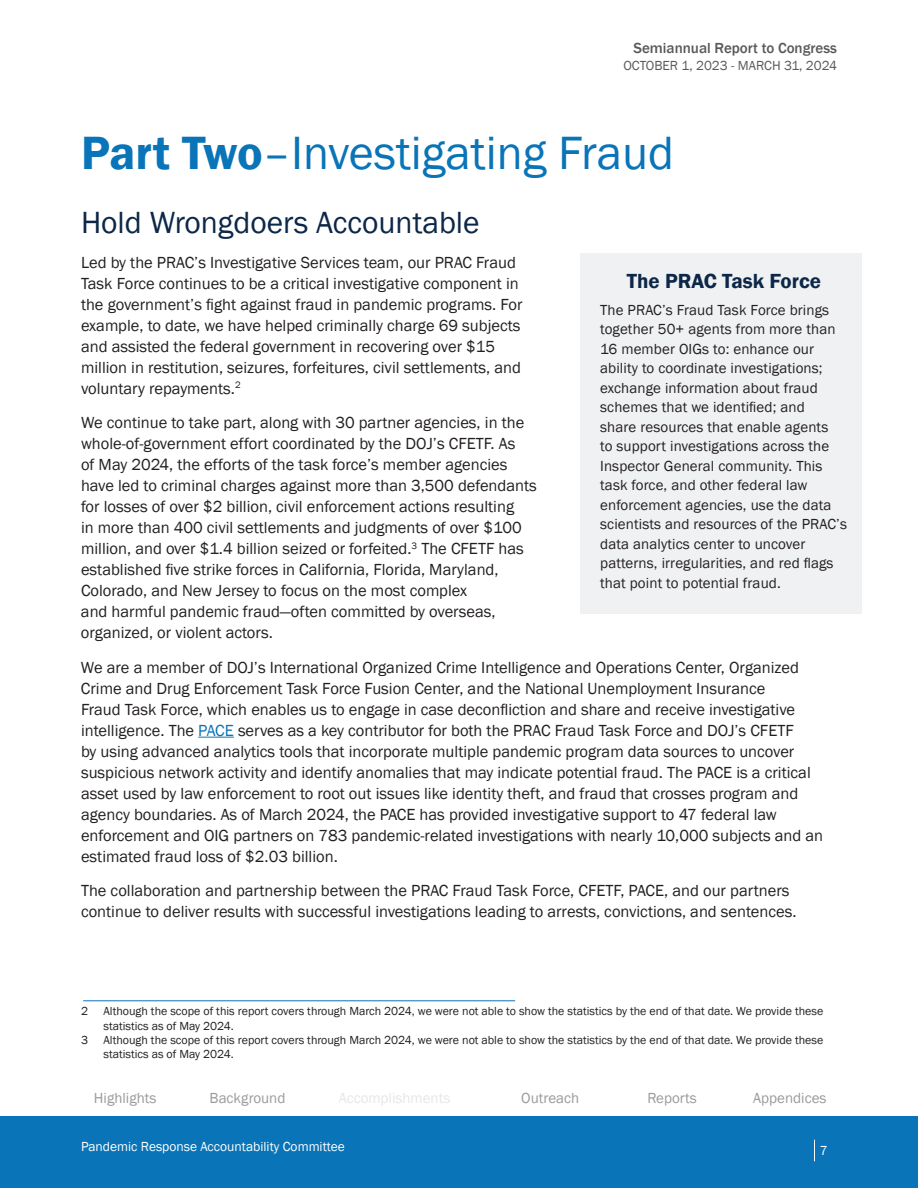
<style>
.page{position:relative;width:918px;height:1188px;background:#fff}
.page>*{position:absolute;margin:0;border:0;box-sizing:border-box;transform-origin:0 0}
.t1{font:48px "Franklin Gothic";color:#0974b7}
.t2{font:31.5px "Franklin Gothic";color:#0c2747}
.t3{font:600 21px "Franklin Gothic";color:#0c2747}
.t4{font:16.5px/21px "Franklin Gothic";color:#231f20}
.t5{font:15px/19.5px "Franklin Gothic";letter-spacing:.01em;color:#231f20}
.t6{font:15px "Franklin Gothic";color:#9c9999}
.t7{font:500 15px "Franklin Gothic";color:#595a59}
.t8{font:15px "Franklin Gothic";color:#e8e5e5}
.t9{font:13.5px "Franklin Gothic";color:#fff}
.t10{font:13.5px "Franklin Gothic";color:#595a59}
.t11{font:12px/14.4px "Franklin Gothic";color:#231f20}
.s1{font-weight:600}
.s2{color:#0974b7}
</style>
<div class="page">
<div style="left:0;top:1117px;width:918px;height:71px;background:#0974b7"></div>
<svg style="left:814px;top:1140px;width:1px;height:21px"></svg>
<hr style="left:198px;top:737px;width:36px;height:1px;background:#0974b7">
<hr style="left:83px;top:1001px;width:432px;height:1px;background:#0974b7">
<div style="left:580px;top:253px;width:281px;height:360px;background:#f0f1f2"></div>
<p class="t7" style="left:633px;top:39px;width:205px">Semiannual Report to Congress</p>
<p class="t10" style="left:623px;top:57px;width:215px">OCTOBER 1, 2023 - MARCH 31, 2024</p>
<h2 class="t1" style="left:81px;top:123px;width:595px"><span class="s1">Part Two</span>–Investigating Fraud</h2>
<h3 class="t2" style="left:81px;top:203px;width:400px">Hold Wrongdoers Accountable</h3>
<p class="t4" style="left:81px;top:252px;width:443px">Led by the PRAC’s Investigative Services team, our PRAC Fraud Task Force continues to be a critical investigative component in the government’s fight against fraud in pandemic programs. For example, to date, we have helped criminally charge 69 subjects and assisted the federal government in recovering over $15 million in restitution, seizures, forfeitures, civil settlements, and voluntary repayments.<sup>2</sup></p>
<p class="t4" style="left:81px;top:413px;width:457px">We continue to take part, along with 30 partner agencies, in the whole-of-government effort coordinated by the DOJ’s CFETF. As<br>of May 2024, the efforts of the task force’s member agencies have led to criminal charges against more than 3,500 defendants for losses of over $2 billion, civil enforcement actions resulting<br>in more than 400 civil settlements and judgments of over $100 million, and over $1.4 billion seized or forfeited.<sup>3</sup> The CFETF has established five strike forces in California, Florida, Maryland, Colorado, and New Jersey to focus on the most complex<br>and harmful pandemic fraud—often committed by overseas, organized, or violent actors.</p>
<p class="t4" style="left:81px;top:657px;width:744px">We are a member of DOJ’s International Organized Crime Intelligence and Operations Center, Organized Crime and Drug Enforcement Task Force Fusion Center, and the National Unemployment Insurance<br>Fraud Task Force, which enables us to engage in case deconfliction and share and receive investigative intelligence. The <span class="s2">PACE</span> serves as a key contributor for both the PRAC Fraud Task Force and DOJ’s CFETF<br>by using advanced analytics tools that incorporate multiple pandemic program data sources to uncover suspicious network activity and identify anomalies that may indicate potential fraud. The PACE is a critical asset used by law enforcement to root out issues like identity theft, and fraud that crosses program and agency boundaries. As of March 2024, the PACE has provided investigative support to 47 federal law enforcement and OIG partners on 783 pandemic-related investigations with nearly 10,000 subjects and an estimated fraud loss of $2.03 billion.</p>
<p class="t4" style="left:81px;top:881px;width:717px">The collaboration and partnership between the PRAC Fraud Task Force, CFETF, PACE, and our partners continue to deliver results with successful investigations leading to arrests, convictions, and sentences.</p>
<h4 class="t3" style="left:627px;top:268px;width:196px">The PRAC Task Force</h4>
<p class="t5" style="left:600px;top:300px;width:248px">The PRAC’s Fraud Task Force brings together 50+ agents from more than 16 member OIGs to: enhance our ability to coordinate investigations; exchange information about fraud schemes that we identified; and<br>share resources that enable agents<br>to support investigations across the Inspector General community. This task force, and other federal law enforcement agencies, use the data scientists and resources of the PRAC’s data analytics center to uncover patterns, irregularities, and red flags that point to potential fraud.</p>
<p class="t11" style="left:81px;top:1004px;width:9px">2</p>
<p class="t11" style="left:104px;top:1004px;width:721px">Although the scope of this report covers through March 2024, we were not able to show the statistics by the end of that date. We provide these statistics as of May 2024.</p>
<p class="t11" style="left:81px;top:1033px;width:9px">3</p>
<p class="t11" style="left:104px;top:1033px;width:721px">Although the scope of this report covers through March 2024, we were not able to show the statistics by the end of that date. We provide these statistics as of May 2024.</p>
<p class="t8" style="left:339px;top:1089px;width:113px">Accomplishments</p>
<p class="t6" style="left:521px;top:1089px;width:60px">Outreach</p>
<p class="t6" style="left:94px;top:1089px;width:64px">Highlights</p>
<p class="t6" style="left:210px;top:1089px;width:77px">Background</p>
<p class="t6" style="left:647px;top:1089px;width:51px">Reports</p>
<p class="t6" style="left:753px;top:1089px;width:75px">Appendices</p>
<p class="t9" style="left:81px;top:1138px;width:265px">Pandemic Response Accountability Committee</p>
<p class="t9" style="left:820px;top:1142px;width:9px">7</p>
</div>
